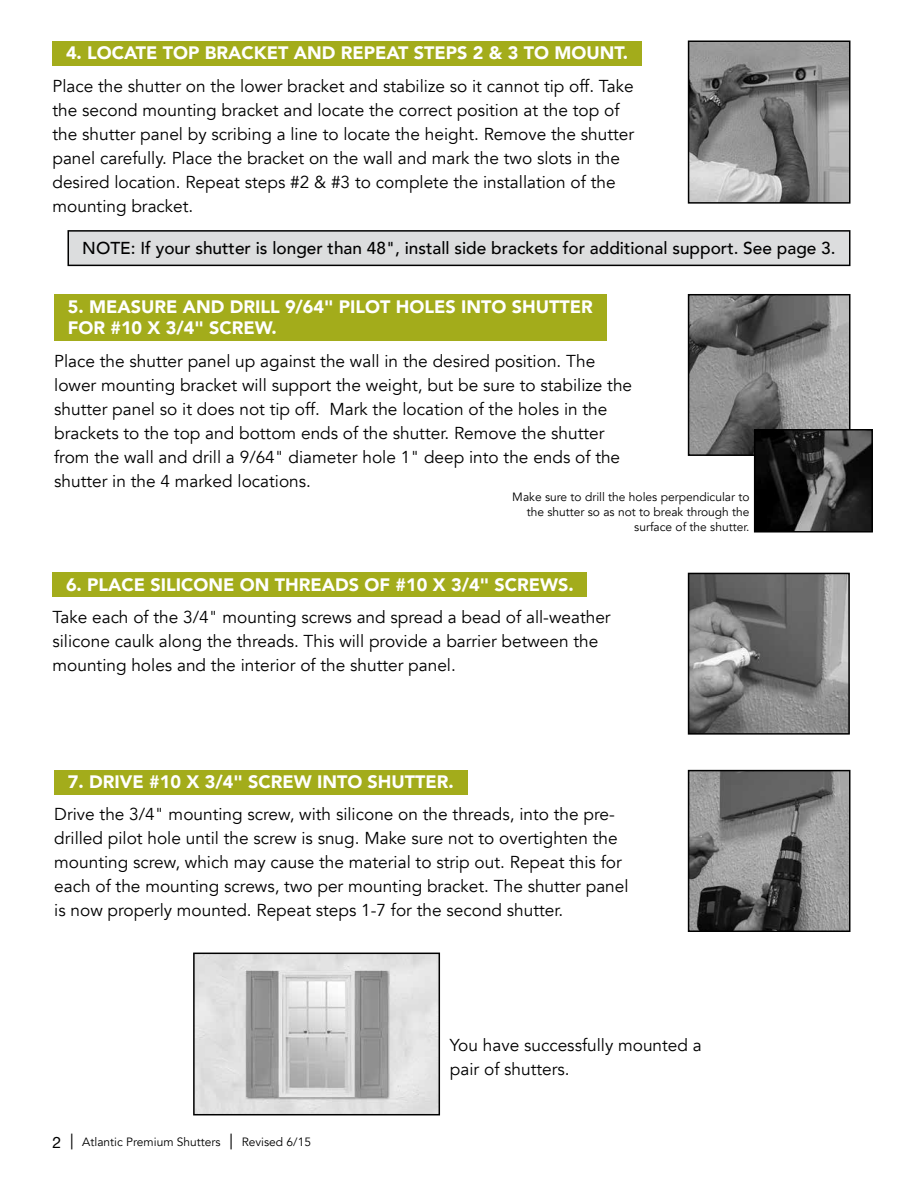
<style>
.page{position:relative;width:918px;height:1188px;background:#fff}
.page>*{position:absolute;margin:0;border:0;box-sizing:border-box;transform-origin:0 0}
.t1{font:900 18px/21.6px "Avenir";color:#fff}
.t2{font:17.25px/24px "Avenir";color:#000}
.t3{font:500 17.25px "Avenir";color:#000}
.t4{font:12px/15px "Avenir";color:#000;text-align:right}
.s1{font-family:"Helvetica Neue LT Std";font-size:15.75px}
</style>
<div class="page">
<div style="left:52px;top:41px;width:590px;height:25px;background:#a3ac1b"></div>
<div style="left:54px;top:770px;width:413px;height:24px;background:#a3ac1b"></div>
<div style="left:54px;top:295px;width:552px;height:46px;background:#a3ac1b"></div>
<div style="left:52px;top:573px;width:535px;height:24px;background:#a3ac1b"></div>
<img style="left:196px;top:956px;width:241px;height:156px">
<div style="left:193px;top:953px;width:247px;height:162px;border:2px solid #000"></div>
<img style="left:691px;top:297px;width:156px;height:156px">
<div style="left:688px;top:294px;width:162px;height:162px;border:2px solid #000"></div>
<img style="left:691px;top:576px;width:156px;height:156px">
<div style="left:688px;top:573px;width:162px;height:162px;border:2px solid #000"></div>
<img style="left:691px;top:773px;width:156px;height:156px">
<div style="left:688px;top:770px;width:162px;height:162px;border:2px solid #000"></div>
<img style="left:757px;top:432px;width:113px;height:98px">
<div style="left:754px;top:429px;width:119px;height:104px;border:2px solid #000"></div>
<img style="left:691px;top:43px;width:156px;height:158px">
<div style="left:688px;top:40px;width:162px;height:164px;border:2px solid #000"></div>
<div style="left:68px;top:231px;width:782px;height:34px;background:#dcddde"></div>
<div style="left:68px;top:230px;width:782px;height:36px;border:2px solid #000"></div>
<p class="t1" style="left:66px;top:42px;width:564px">4. LOCATE TOP BRACKET AND REPEAT STEPS 2 &amp; 3 TO MOUNT.</p>
<p class="t2" style="left:52px;top:74px;width:583px">Place the shutter on the lower bracket and stabilize so it cannot tip off. Take the second mounting bracket and locate the correct position at the top of the shutter panel by scribing a line to locate the height. Remove the shutter panel carefully. Place the bracket on the wall and mark the two slots in the desired location. Repeat steps #2 &amp; #3 to complete the installation of the mounting bracket.</p>
<p class="t3" style="left:82px;top:233px;width:755px">NOTE: If your shutter is longer than 48", install side brackets for additional support. See page 3.</p>
<p class="t1" style="left:68px;top:295px;width:527px">5. MEASURE AND DRILL 9/64" PILOT HOLES INTO SHUTTER<br>FOR #10 X 3/4" SCREW.</p>
<p class="t2" style="left:54px;top:349px;width:580px">Place the shutter panel up against the wall in the desired position. The lower mounting bracket will support the weight, but be sure to stabilize the shutter panel so it does not tip off. Mark the location of the holes in the brackets to the top and bottom ends of the shutter. Remove the shutter from the wall and drill a 9/64" diameter hole 1" deep into the ends of the shutter in the 4 marked locations.</p>
<p class="t4" style="left:512px;top:490px;width:239px">Make sure to drill the holes perpendicular to the shutter so as not to break through the surface of the shutter.</p>
<p class="t1" style="left:66px;top:573px;width:509px">6. PLACE SILICONE ON THREADS OF #10 X 3/4" SCREWS.</p>
<p class="t2" style="left:52px;top:606px;width:560px">Take each of the 3/4" mounting screws and spread a bead of all-weather silicone caulk along the threads. This will provide a barrier between the mounting holes and the interior of the shutter panel.</p>
<p class="t1" style="left:68px;top:770px;width:388px">7. DRIVE #10 X 3/4" SCREW INTO SHUTTER.</p>
<p class="t2" style="left:54px;top:803px;width:576px">Drive the 3/4" mounting screw, with silicone on the threads, into the pre&shy;drilled pilot hole until the screw is snug. Make sure not to overtighten the mounting screw, which may cause the material to strip out. Repeat this for each of the mounting screws, two per mounting bracket. The shutter panel is now properly mounted. Repeat steps 1-7 for the second shutter.</p>
<p class="t4" style="left:52px;top:1135px;width:260px"><span class="s1">2 |</span> Atlantic Premium Shutters <span class="s1">|</span> Revised 6/15</p>
<p class="t2" style="left:450px;top:1034px;width:253px">You have successfully mounted a pair of shutters.</p>
</div>
